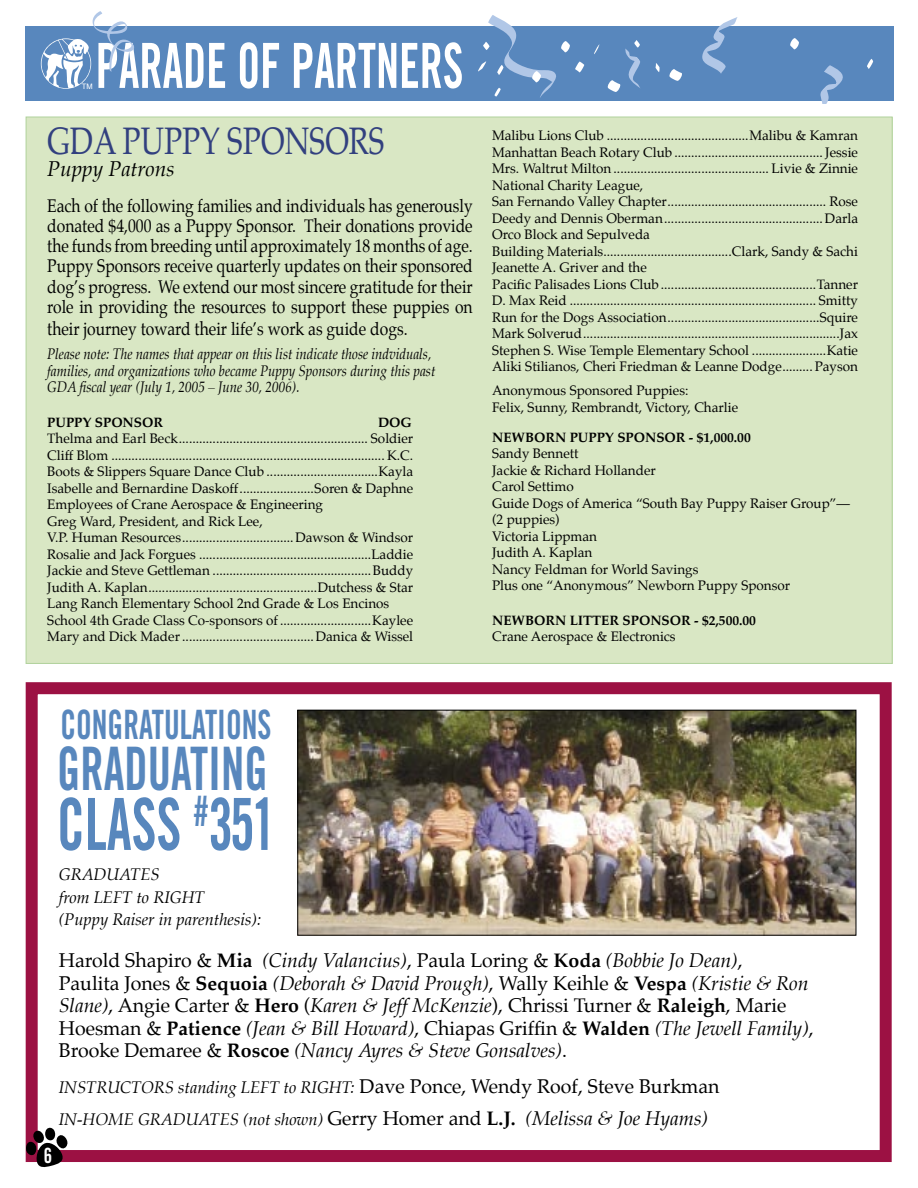
<style>
.page{position:relative;width:918px;height:1188px;background:#fff}
.page>*{position:absolute;margin:0;border:0;box-sizing:border-box;transform-origin:0 0}
.t1{font:72px "Trade Gothic Bold Cond Twenty";color:#5887bd;scale:.78 1}
.t2{font:60px "Trade Gothic Bold Cond Twenty";color:#5887bd;scale:.78 1}
.t3{font:40.5px "Trade Gothic Bold Cond Twenty";color:#5887bd;scale:.78 1}
.t4{font:37.5px "Palatino";color:#32407f;scale:.8 1}
.t5{font:italic 21px "Palatino";color:#000}
.t6{font:21px "Trade Gothic Bold Cond Twenty";color:#fff;scale:.9 1}
.t7{font:italic 19.5px/22.5px "Palatino";color:#000}
.t8{font:19.5px "Palatino";color:#000}
.t9{font:18px/20.2px "Palatino";color:#000;text-align:justify;scale:.87 1}
.t10{font:italic 16.5px/22.5px "Palatino";color:#000}
.t11{font:italic 15px/16.5px "Palatino";color:#000;scale:.88 1}
.t12{font:13.5px/16.5px "Palatino";color:#000}
.t13{font:700 13.5px "Palatino";color:#000}
.t14{font:7.5px "Helvetica";color:#fff}
.s1{font-style:normal}
.s2{font-weight:700;font-style:normal}
.s3{font-style:italic;font-size:16.5px}
.s4{font-style:normal;font-size:19.5px}
.s5{font-weight:700;font-style:normal;font-size:19.5px}
.s6{font-size:19.5px}
</style>
<div class="page">
<div style="left:26px;top:682px;width:866px;height:480px;border:12px solid #9c1143"></div>
<img style="left:299px;top:712px;width:555px;height:222px">
<div style="left:297px;top:710px;width:559px;height:226px;border:1px solid #000"></div>
<div style="left:26px;top:117px;width:866px;height:546px;background:#d9e7c4"></div>
<div style="left:45px;top:1128px;width:10px;height:13px;background:#000;border-radius:50%"></div>
<svg style="left:25px;top:1130px;width:43px;height:37px"></svg>
<div style="left:26px;top:26px;width:868px;height:75px;background:#5887bd"></div>
<svg style="left:240px;top:42px;width:39px;height:47px"></svg>
<svg style="left:294px;top:43px;width:102px;height:45px"></svg>
<svg style="left:402px;top:42px;width:60px;height:47px"></svg>
<svg style="left:42px;top:11px;width:183px;height:77px"></svg>
<svg style="left:669px;top:69px;width:13px;height:12px"></svg>
<svg style="left:702px;top:17px;width:36px;height:57px"></svg>
<svg style="left:820px;top:65px;width:23px;height:38px"></svg>
<svg style="left:594px;top:45px;width:5px;height:9px"></svg>
<svg style="left:655px;top:63px;width:5px;height:9px"></svg>
<svg style="left:607px;top:40px;width:33px;height:52px"></svg>
<svg style="left:478px;top:15px;width:106px;height:83px"></svg>
<svg style="left:867px;top:59px;width:6px;height:10px"></svg>
<svg style="left:790px;top:38px;width:9px;height:12px"></svg>
<p class="t14" style="left:82px;top:81px;width:12px">TM</p>
<h3 class="t4" style="left:47px;top:117px;width:423px">GDA PUPPY SPONSORS</h3>
<h3 class="t5" style="left:47px;top:157px;width:129px">Puppy Patrons</h3>
<p class="t9" style="left:47px;top:197px;width:491px">Each of the following families and individuals has generously donated $4,000 as a Puppy Sponsor. Their donations provide the funds from breeding until approximately 18 months of age.<br>Puppy Sponsors receive quarterly updates on their sponsored dog’s progress. We extend our most sincere gratitude for their role in providing the resources to support these puppies on</p>
<h3 class="t9" style="left:47px;top:321px;width:416px">their journey toward their life’s work as guide dogs.</h3>
<p class="t11" style="left:47px;top:348px;width:443px">Please note: The names that appear on this list indicate those indviduals, families, and organizations who became Puppy Sponsors during this past<br>GDA fiscal year (July 1, 2005 – June 30, 2006).</p>
<p class="t13" style="left:47px;top:414px;width:117px">PUPPY SPONSOR</p>
<p class="t13" style="left:378px;top:414px;width:35px">DOG</p>
<p class="t12" style="left:47px;top:432px;width:368px">Thelma and Earl Beck ........................................................ Soldier Cliff Blom ................................................................................. K.C.<br>Boots &amp; Slippers Square Dance Club .................................Kayla Isabelle and Bernardine Daskoff ......................Soren &amp; Daphne Employees of Crane Aerospace &amp; Engineering<br>Greg Ward, President, and Rick Lee,<br>V.P. Human Resources .................................Dawson &amp; Windsor Rosalie and Jack Forgues ...................................................Laddie Jackie and Steve Gettleman ...............................................Buddy Judith A. Kaplan ..................................................Dutchess &amp; Star Lang Ranch Elementary School 2nd Grade &amp; Los Encinos School 4th Grade Class Co-sponsors of ...........................Kaylee Mary and Dick Mader .......................................Danica &amp; Wissel</p>
<p class="t12" style="left:492px;top:128px;width:368px">Malibu Lions Club ..........................................Malibu &amp; Kamran Manhattan Beach Rotary Club ............................................ Jessie Mrs. Waltrut Milton .............................................. Livie &amp; Zinnie National Charity League,<br>San Fernando Valley Chapter ............................................... Rose Deedy and Dennis Oberman ...............................................Darla Orco Block and Sepulveda<br>Building Materials ......................................Clark, Sandy &amp; Sachi Jeanette A. Griver and the<br>Pacific Palisades Lions Club ..............................................Tanner D. Max Reid ......................................................................... Smitty Run for the Dogs Association .............................................Squire Mark Solverud ............................................................................Jax Stephen S. Wise Temple Elementary School ......................Katie Aliki Stilianos, Cheri Friedman &amp; Leanne Dodge .........Payson</p>
<p class="t12" style="left:492px;top:383px;width:248px">Anonymous Sponsored Puppies:<br>Felix, Sunny, Rembrandt, Victory, Charlie</p>
<p class="t13" style="left:492px;top:429px;width:260px">NEWBORN PUPPY SPONSOR - $1,000.00</p>
<p class="t12" style="left:492px;top:446px;width:360px">Sandy Bennett<br>Jackie &amp; Richard Hollander<br>Carol Settimo<br>Guide Dogs of America “South Bay Puppy Raiser Group”— (2 puppies)<br>Victoria Lippman<br>Judith A. Kaplan<br>Nancy Feldman for World Savings<br>Plus one “Anonymous” Newborn Puppy Sponsor</p>
<p class="t13" style="left:492px;top:612px;width:265px">NEWBORN LITTER SPONSOR - $2,500.00</p>
<p class="t12" style="left:492px;top:629px;width:185px">Crane Aerospace &amp; Electronics</p>
<h3 class="t3" style="left:60px;top:700px;width:272px">CONGRATULATIONS</h3>
<h2 class="t2" style="left:57px;top:732px;width:272px">GRADUATING</h2>
<h1 class="t1" style="left:57px;top:781px;width:283px">CLASS <sup>#</sup>351</h1>
<p class="t10" style="left:59px;top:865px;width:204px">GRADUATES<br>from LEFT to RIGHT<br>(Puppy Raiser in parenthesis):</p>
<p class="t7" style="left:59px;top:951px;width:756px"><span class="s1">Harold Shapiro &amp;</span> <span class="s2">Mia</span> (Cindy Valancius)<span class="s1">, Paula Loring &amp;</span> <span class="s2">Koda</span> (Bobbie Jo Dean)<span class="s1">,<br>Paulita Jones &amp;</span> <span class="s2">Sequoia</span> (Deborah &amp; David Prough)<span class="s1">, Wally Keihle &amp;</span> <span class="s2">Vespa</span> (Kristie &amp; Ron Slane)<span class="s1">, Angie Carter &amp;</span> <span class="s2">Hero</span> <span class="s1">(</span>Karen &amp; Jeff McKenzie<span class="s1">), Chrissi Turner &amp;</span> <span class="s2">Raleigh</span><span class="s1">, Marie Hoesman &amp;</span> <span class="s2">Patience</span> (Jean &amp; Bill Howard)<span class="s1">, Chiapas Griffin &amp;</span> <span class="s2">Walden</span> (The Jewell Family)<span class="s1">, Brooke Demaree &amp;</span> <span class="s2">Roscoe</span> (Nancy Ayres &amp; Steve Gonsalves)<span class="s1">.</span></p>
<h3 class="t8" style="left:59px;top:1074px;width:662px"><span class="s3">INSTRUCTORS standing LEFT to RIGHT:</span> Dave Ponce, Wendy Roof, Steve Burkman</h3>
<p class="t10" style="left:59px;top:1110px;width:651px">IN-HOME GRADUATES (not shown) <span class="s4">Gerry Homer and</span> <span class="s5">L.J.</span> <span class="s6">(Melissa &amp; Joe Hyams)</span></p>
<h3 class="t6" style="left:44px;top:1143px;width:11px">6</h3>
</div>
